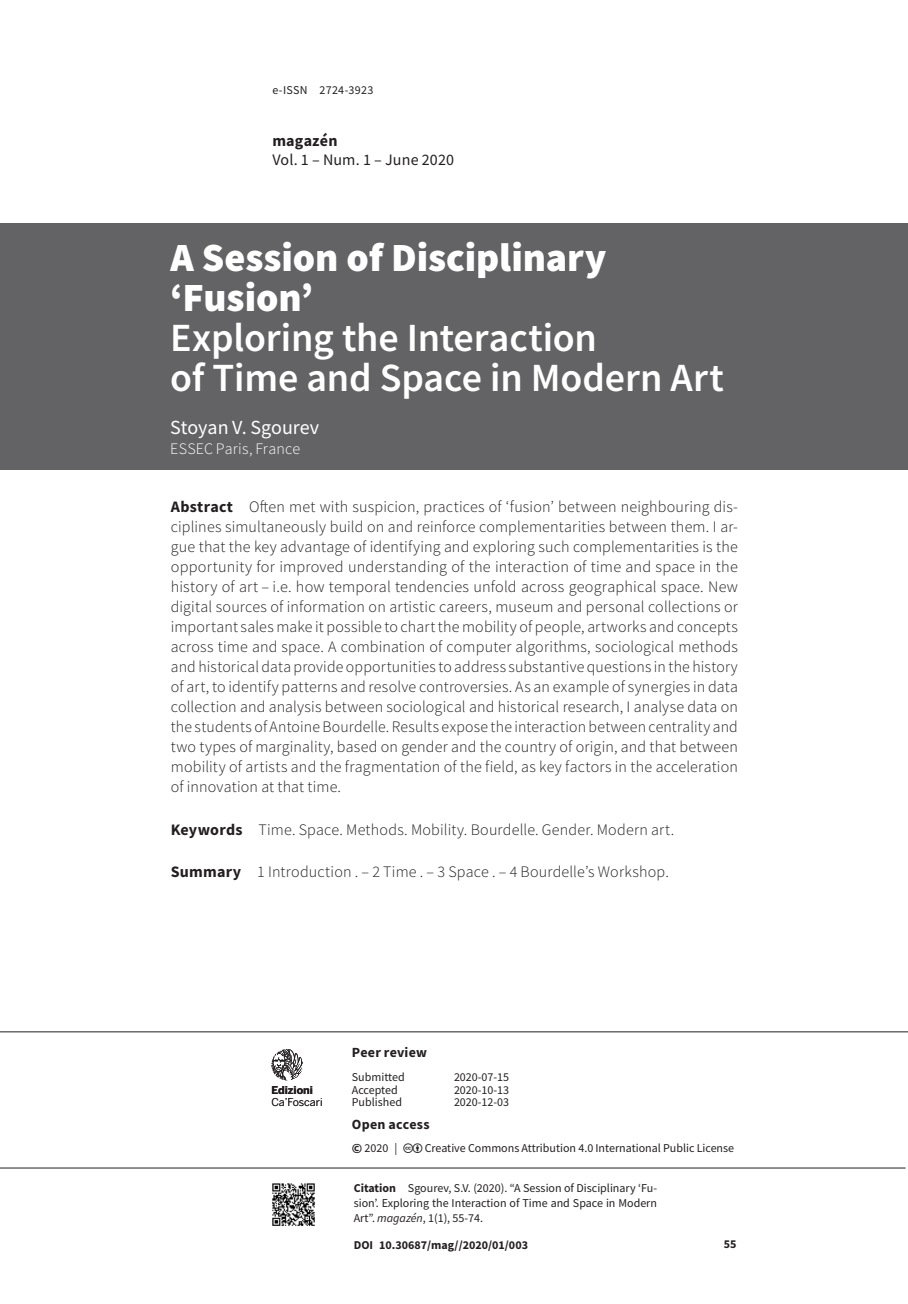
<style>
.page{position:relative;width:908px;height:1304px;background:#fff}
.page>*{position:absolute;margin:0;border:0;box-sizing:border-box;transform-origin:0 0}
.t1{font:600 40px/40px "Source Sans Pro";letter-spacing:-.005em;color:#fff}
.t2{font:900 40px/40px "Source Sans Pro";color:#fff}
.t3{font:20px "Source Sans Pro";color:#fff}
.t4{font:300 16px/20px "Source Sans Pro";letter-spacing:.01em;color:#231f20;text-align:justify}
.t5{font:16px "Source Sans Pro";letter-spacing:.01em;color:#231f20}
.t6{font:300 16px "Source Sans Pro";letter-spacing:.01em;color:#fff}
.t7{font:700 16px "Source Sans Pro";letter-spacing:.01em;color:#231f20}
.t8{font:700 14px "Source Sans Pro";letter-spacing:.02em;color:#231f20}
.t9{font:12px/15px "Source Sans Pro";color:#231f20;text-align:justify}
.t10{font:700 12px "Source Sans Pro";color:#231f20}
.t11{font:12px "Source Sans Pro";letter-spacing:.02em;color:#231f20}
.t12{font:10.8px "Benton Sans";letter-spacing:-.01em;color:#231f20}
.t13{font:700 10.8px "Benton Sans";color:#231f20}
.s1{font-weight:700}
.s2{font-weight:700;font-size:14px}
.s3{font-style:italic}
</style>
<div class="page">
<hr style="left:0;top:1168px;width:905px;height:1px;background:#231f20">
<img style="left:272px;top:1183px;width:43px;height:43px">
<svg style="left:271px;top:1049px;width:32px;height:31px"></svg>
<hr style="left:0;top:1031px;width:907px;height:1px;background:#231f20">
<div style="left:0;top:223px;width:907px;height:246px;background:#636366"></div>
<p class="t11" style="left:272px;top:82px;width:102px">e-ISSN 2724-3923</p>
<p class="t7" style="left:272px;top:130px;width:67px">magazén</p>
<p class="t5" style="left:272px;top:150px;width:183px">Vol. 1 – Num. 1 – June 2020</p>
<h1 class="t2" style="left:170px;top:237px;width:437px">A Session of Disciplinary ‘Fusion’</h1>
<h1 class="t1" style="left:170px;top:318px;width:555px">Exploring the Interaction<br>of Time and Space in Modern Art</h1>
<p class="t3" style="left:170px;top:415px;width:150px">Stoyan V. Sgourev</p>
<p class="t6" style="left:170px;top:439px;width:131px">ESSEC Paris, France</p>
<p class="t4" style="left:171px;top:497px;width:568px"><span class="s1">Abstract</span> Often met with suspicion, practices of ‘fusion’ between neighbouring dis&shy;ciplines simultaneously build on and reinforce complementarities between them. I ar&shy;gue that the key advantage of identifying and exploring such complementarities is the opportunity for improved understanding of the interaction of time and space in the history of art – i.e. how temporal tendencies unfold across geographical space. New digital sources of information on artistic careers, museum and personal collections or important sales make it possible to chart the mobility of people, artworks and concepts across time and space. A combination of computer algorithms, sociological methods and historical data provide opportunities to address substantive questions in the history of art, to identify patterns and resolve controversies. As an example of synergies in data collection and analysis between sociological and historical research, I analyse data on the students of Antoine Bourdelle. Results expose the interaction between centrality and two types of marginality, based on gender and the country of origin, and that between mobility of artists and the fragmentation of the field, as key factors in the acceleration of innovation at that time.</p>
<p class="t4" style="left:171px;top:819px;width:504px"><span class="s1">Keywords</span> Time. Space. Methods. Mobility. Bourdelle. Gender. Modern art.</p>
<p class="t4" style="left:171px;top:862px;width:499px"><span class="s1">Summary</span> 1 Introduction . – 2 Time . – 3 Space . – 4 Bourdelle’s Workshop.</p>
<p class="t13" style="left:271px;top:1084px;width:43px">Edizioni</p>
<p class="t12" style="left:271px;top:1095px;width:53px">Ca’Foscari</p>
<p class="t8" style="left:351px;top:1042px;width:77px">Peer review</p>
<p class="t9" style="left:351px;top:1070px;width:54px">Submitted</p>
<p class="t9" style="left:454px;top:1070px;width:57px">2020-07-15</p>
<p class="t9" style="left:351px;top:1082px;width:47px">Accepted</p>
<p class="t9" style="left:454px;top:1082px;width:57px">2020-10-13</p>
<p class="t9" style="left:351px;top:1095px;width:52px">Published</p>
<p class="t9" style="left:454px;top:1095px;width:57px">2020-12-03</p>
<p class="t8" style="left:351px;top:1115px;width:79px">Open access</p>
<p class="t9" style="left:351px;top:1140px;width:47px"><span class="s2">©</span> 2020 |</p>
<p class="t9" style="left:424px;top:1140px;width:311px">Creative Commons Attribution 4.0 International Public License</p>
<p class="t9" style="left:353px;top:1181px;width:305px"><span class="s1">Citation</span> Sgourev, S.V. (2020). “A Session of Disciplinary ‘Fu&shy;sion’. Exploring the Interaction of Time and Space in Modern Art”. <span class="s3">magazén</span>, 1(1), 55-74.</p>
<p class="t10" style="left:353px;top:1237px;width:176px">DOI 10.30687/mag//2020/01/003</p>
<p class="t10" style="left:723px;top:1236px;width:14px">55</p>
</div>
